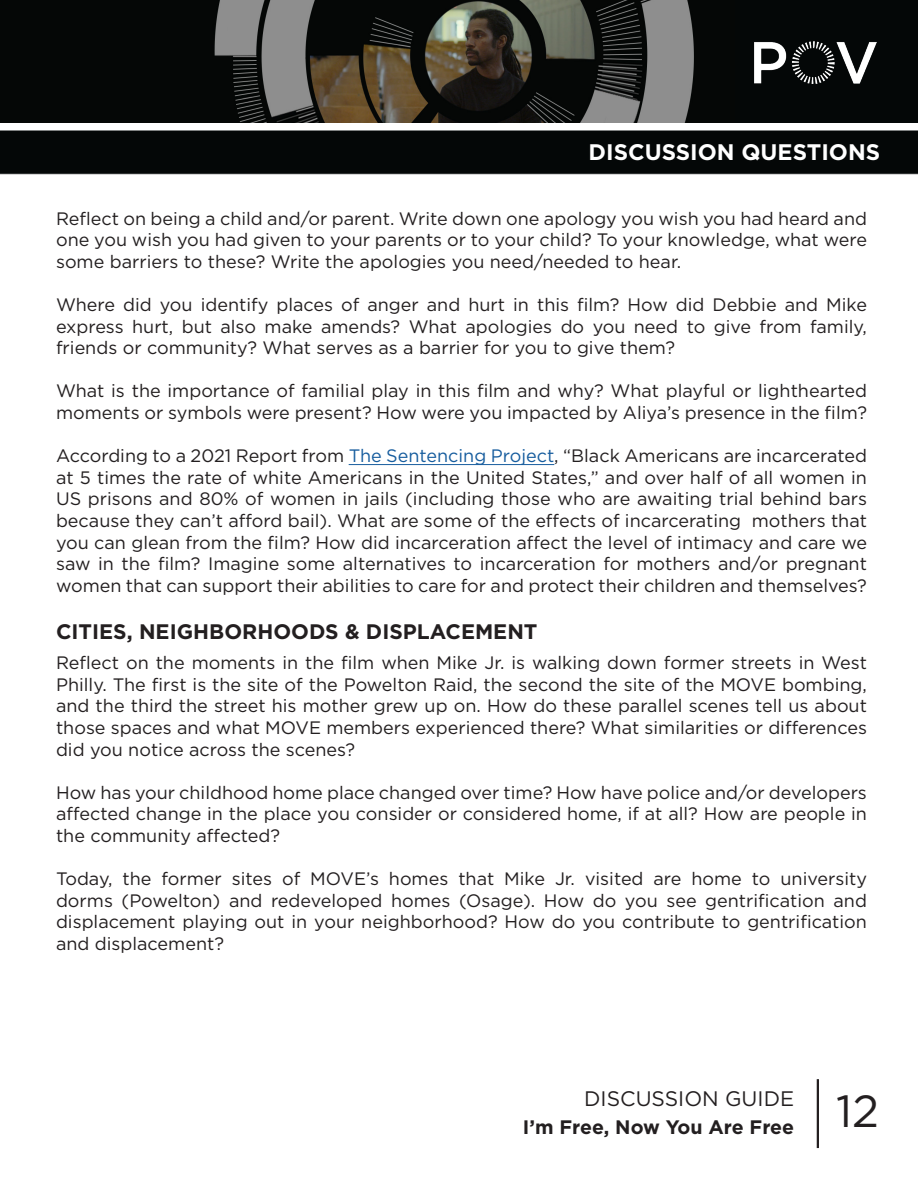
<style>
.page{position:relative;width:918px;height:1188px;background:#fff}
.page>*{position:absolute;margin:0;border:0;box-sizing:border-box;transform-origin:0 0}
.t1{font:45px "Gotham";color:#231f20}
.t2{font:700 22.5px "Gotham";color:#fff}
.t3{font:700 21px "Gotham";color:#231f20}
.t4{font:21px "Gotham";color:#231f20}
.t5{font:700 19.5px "Gotham";color:#231f20}
.t6{font:18px/21.6px "Gotham";color:#231f20;text-align:justify}
.s1{color:#175d9e}
</style>
<div class="page">
<img style="left:0;top:122px;width:918px;height:53px">
<hr style="left:817px;top:1079px;width:2px;height:69px;background:#231f20">
<div style="left:734px;top:0;width:184px;height:122px;background:#040707"></div>
<img style="left:755px;top:42px;width:121px;height:42px">
<hr style="left:349px;top:464px;width:205px;height:1px;background:#175d9e">
<img style="left:0;top:0;width:734px;height:122px">
<p class="t2" style="left:589px;top:137px;width:293px">DISCUSSION QUESTIONS</p>
<p class="t6" style="left:56px;top:207px;width:813px">Reflect on being a child and/or parent. Write down one apology you wish you had heard and one you wish you had given to your parents or to your child? To your knowledge, what were some barriers to these? Write the apologies you need/needed to hear.</p>
<p class="t6" style="left:56px;top:293px;width:813px">Where did you identify places of anger and hurt in this film? How did Debbie and Mike express hurt, but also make amends? What apologies do you need to give from family, friends or community? What serves as a barrier for you to give them?</p>
<p class="t6" style="left:56px;top:380px;width:812px">What is the importance of familial play in this film and why? What playful or lighthearted moments or symbols were present? How were you impacted by Aliya’s presence in the film?</p>
<p class="t6" style="left:56px;top:445px;width:813px">According to a 2021 Report from <span class="s1">The Sentencing Project</span>, “Black Americans are incarcerated at 5 times the rate of white Americans in the United States,” and over half of all women in US prisons and 80% of women in jails (including those who are awaiting trial behind bars because they can’t afford bail). What are some of the effects of incarcerating mothers that you can glean from the film? How did incarceration affect the level of intimacy and care we saw in the film? Imagine some alternatives to incarceration for mothers and/or pregnant women that can support their abilities to care for and protect their children and themselves?</p>
<p class="t3" style="left:56px;top:617px;width:483px">CITIES, NEIGHBORHOODS &amp; DISPLACEMENT</p>
<p class="t6" style="left:56px;top:652px;width:812px">Reflect on the moments in the film when Mike Jr. is walking down former streets in West Philly. The first is the site of the Powelton Raid, the second the site of the MOVE bombing, and the third the street his mother grew up on. How do these parallel scenes tell us about those spaces and what MOVE members experienced there? What similarities or differences did you notice across the scenes?</p>
<p class="t6" style="left:56px;top:781px;width:812px">How has your childhood home place changed over time? How have police and/or developers affected change in the place you consider or considered home, if at all? How are people in the community affected?</p>
<p class="t6" style="left:56px;top:868px;width:812px">Today, the former sites of MOVE’s homes that Mike Jr. visited are home to university dorms (Powelton) and redeveloped homes (Osage). How do you see gentrification and displacement playing out in your neighborhood? How do you contribute to gentrification and displacement?</p>
<p class="t4" style="left:584px;top:1085px;width:211px">DISCUSSION GUIDE</p>
<p class="t5" style="left:523px;top:1114px;width:273px">I’m Free, Now You Are Free</p>
<p class="t1" style="left:836px;top:1082px;width:45px">12</p>
</div>
